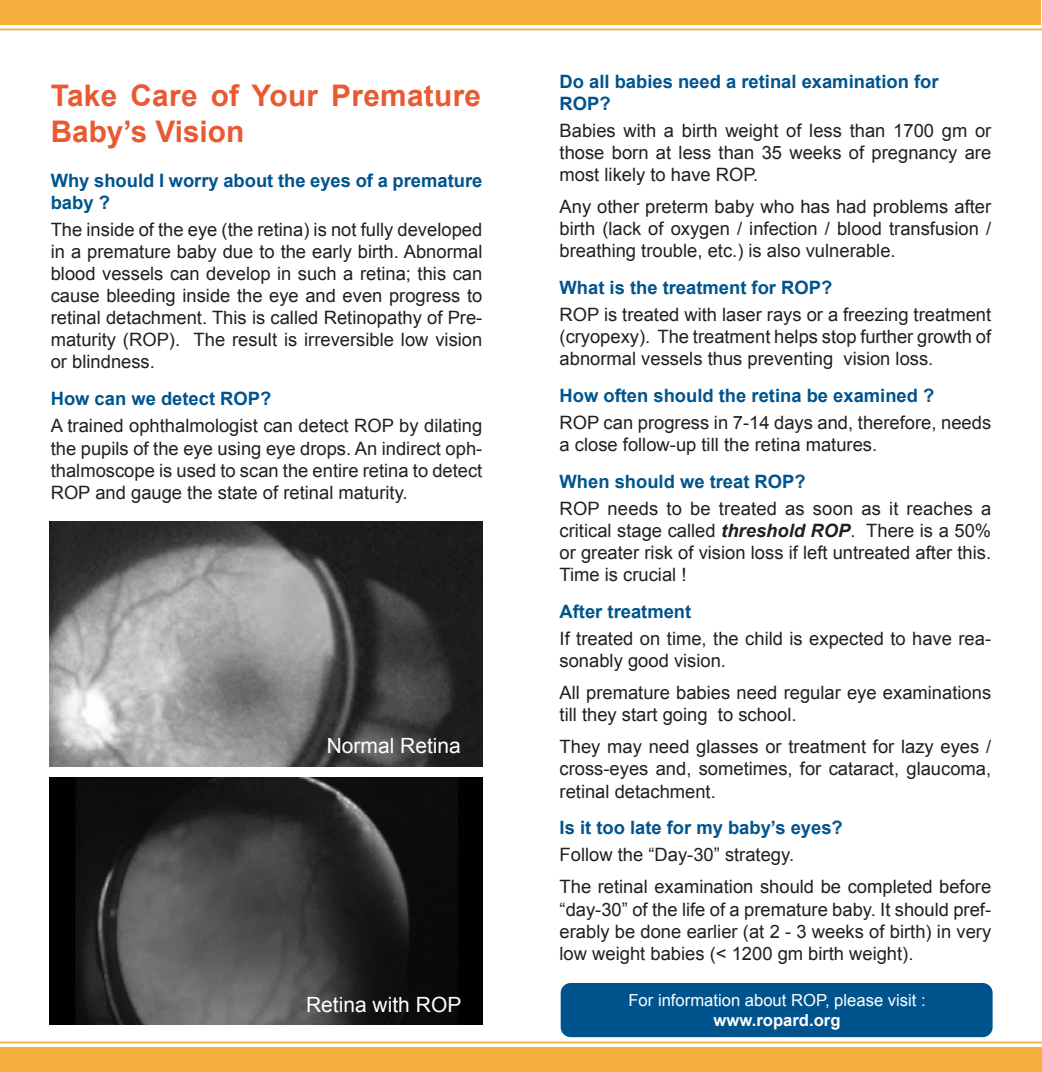
<style>
.page{position:relative;width:1042px;height:1072px;background:#fff}
.page>*{position:absolute;margin:0;border:0;box-sizing:border-box;transform-origin:0 0}
.Headline{font:700 29.75px/35.7px "Arial";letter-spacing:.01em;color:#e95932}
.Body_text{font:21px "Arial";color:#fff}
.Body_text-2{font:18.38px/22.1px "Arial";color:#231f20;text-align:justify}
.Subhead_2{font:700 18.38px/22.1px "Arial";color:#00548e}
.Subhead_1{font:700 18.38px/22.1px "Arial";color:#00548e}
.Body_text-3{font:16.62px "Arial";color:#fff}
.Body_text-4{font:700 16.62px "Arial";color:#fff}
.s1{font-weight:700;font-style:italic}
</style>
<div class="page">
<div style="left:0;top:1048px;width:1041px;height:24px;background:#f5af3d"></div>
<hr style="left:0;top:1041px;width:1042px;height:2px;background:#f5af3d">
<div style="left:1px;top:0;width:1040px;height:24px;background:#f5af3d"></div>
<hr style="left:0;top:29px;width:1042px;height:1px;background:#f5af3d">
<img style="left:50px;top:521px;width:432px;height:245px">
<img style="left:50px;top:778px;width:432px;height:246px">
<div style="left:561px;top:983px;width:431px;height:54px;background:#00548e;border-radius:10px"></div>
<p class="Headline" style="left:51px;top:79px;width:432px">Take Care of Your Premature<br>Baby’s Vision</p>
<p class="Subhead_1" style="left:51px;top:170px;width:433px">Why should I worry about the eyes of a premature baby ?</p>
<p class="Body_text-2" style="left:51px;top:219px;width:433px">The inside of the eye (the retina) is not fully developed in a premature baby due to the early birth. Abnormal blood vessels can develop in such a retina; this can cause bleeding inside the eye and even progress to retinal detachment. This is called Retinopathy of Pre&shy;maturity (ROP). The result is irreversible low vision or blindness.</p>
<p class="Subhead_2" style="left:51px;top:388px;width:222px">How can we detect ROP?</p>
<p class="Body_text-2" style="left:51px;top:415px;width:433px">A trained ophthalmologist can detect ROP by dilating the pupils of the eye using eye drops. An indirect oph&shy;thalmoscope is used to scan the entire retina to detect ROP and gauge the state of retinal maturity.</p>
<p class="Body_text" style="left:327px;top:732px;width:136px">Normal Retina</p>
<p class="Body_text" style="left:306px;top:991px;width:157px">Retina with ROP</p>
<p class="Subhead_2" style="left:559px;top:71px;width:380px">Do all babies need a retinal examination for<br>ROP?</p>
<p class="Body_text-2" style="left:559px;top:120px;width:433px">Babies with a birth weight of less than 1700 gm or those born at less than 35 weeks of pregnancy are most likely to have ROP.</p>
<p class="Body_text-2" style="left:559px;top:196px;width:433px">Any other preterm baby who has had problems after birth (lack of oxygen / infection / blood transfusion / breathing trouble, etc.) is also vulnerable.</p>
<p class="Subhead_2" style="left:559px;top:277px;width:274px">What is the treatment for ROP?</p>
<p class="Body_text-2" style="left:559px;top:304px;width:433px">ROP is treated with laser rays or a freezing treatment (cryopexy). The treatment helps stop further growth of abnormal vessels thus preventing vision loss.</p>
<p class="Subhead_2" style="left:559px;top:385px;width:376px">How often should the retina be examined ?</p>
<p class="Body_text-2" style="left:559px;top:412px;width:433px">ROP can progress in 7-14 days and, therefore, needs a close follow-up till the retina matures.</p>
<p class="Subhead_2" style="left:559px;top:471px;width:248px">When should we treat ROP?</p>
<p class="Body_text-2" style="left:559px;top:498px;width:433px">ROP needs to be treated as soon as it reaches a critical stage called <span class="s1">threshold ROP</span>. There is a 50% or greater risk of vision loss if left untreated after this.<br>Time is crucial !</p>
<p class="Subhead_2" style="left:559px;top:601px;width:133px">After treatment</p>
<p class="Body_text-2" style="left:559px;top:628px;width:433px">If treated on time, the child is expected to have rea&shy;sonably good vision.</p>
<p class="Body_text-2" style="left:559px;top:682px;width:433px">All premature babies need regular eye examinations till they start going to school.</p>
<p class="Body_text-2" style="left:559px;top:736px;width:433px">They may need glasses or treatment for lazy eyes / cross-eyes and, sometimes, for cataract, glaucoma, retinal detachment.</p>
<p class="Subhead_2" style="left:559px;top:817px;width:285px">Is it too late for my baby’s eyes?</p>
<p class="Body_text-2" style="left:559px;top:844px;width:236px">Follow the “Day-30” strategy.</p>
<p class="Body_text-2" style="left:559px;top:876px;width:433px">The retinal examination should be completed before “day-30” of the life of a premature baby. It should pref&shy;erably be done earlier (at 2 - 3 weeks of birth) in very low weight babies (&lt; 1200 gm birth weight).</p>
<p class="Body_text-3" style="left:628px;top:989px;width:299px">For information about ROP, please visit :</p>
<p class="Body_text-4" style="left:713px;top:1009px;width:128px">www.ropard.org</p>
</div>
